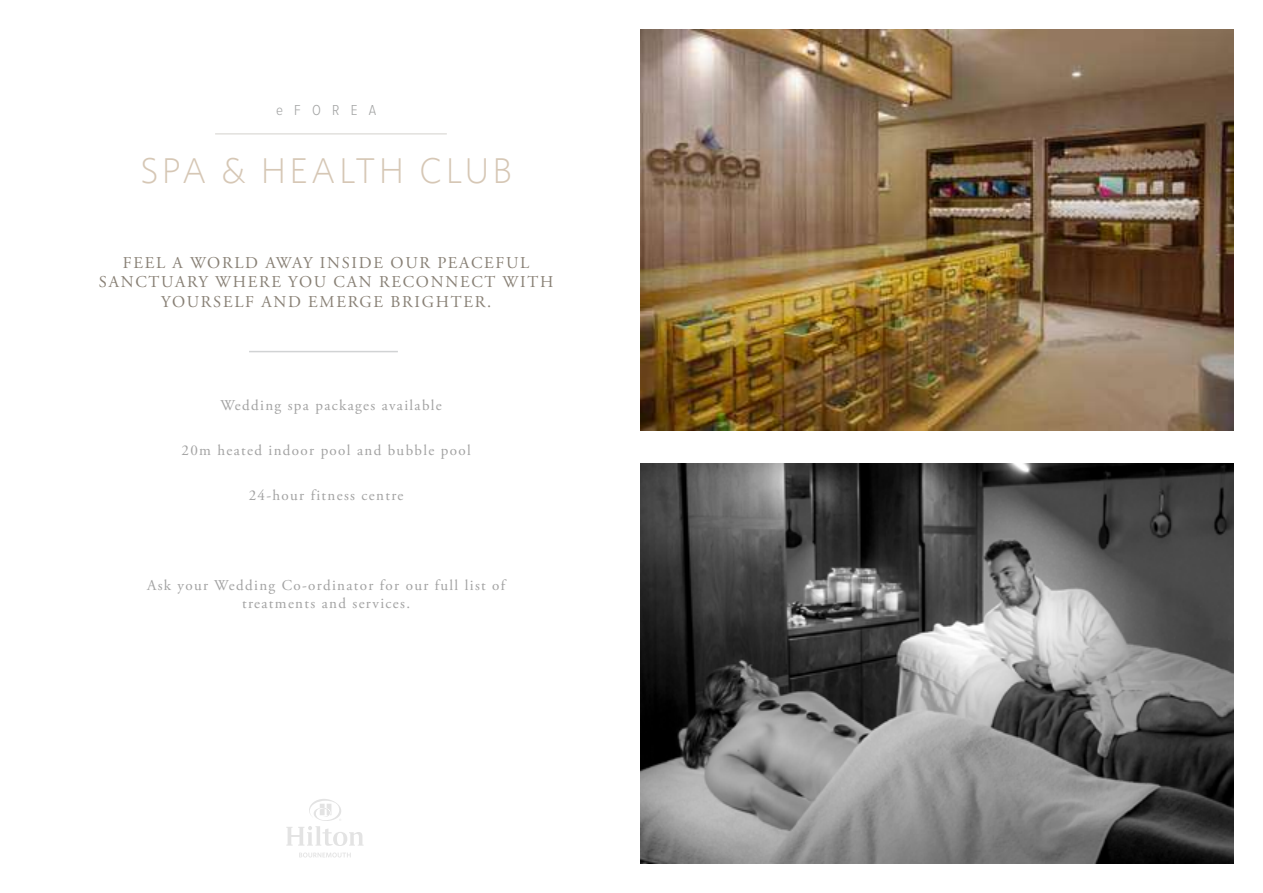
<style>
.page{position:relative;width:1263px;height:893px;background:#fff}
.page>*{position:absolute;margin:0;border:0;box-sizing:border-box;transform-origin:0 0}
.t1{font:300 36px "Whitney";letter-spacing:.09em;color:#d6c7b5}
.t2{font:16.5px/19.8px "Adobe Garamond Pro";letter-spacing:.105em;color:#888075;text-align:center}
.t3{font:15px/18px "Adobe Garamond Pro";letter-spacing:.09em;color:#a2a2a2;text-align:center}
.t4{font:300 15px "Proxima Nova Cond";letter-spacing:.75em;color:#a2a3a3}
</style>
<div class="page">
<img style="left:640px;top:463px;width:593px;height:400px">
<hr style="left:215px;top:133px;width:232px;height:2px;background:#888175">
<hr style="left:249px;top:351px;width:149px;height:1px;background:#d1d3d4">
<svg style="left:286px;top:799px;width:78px;height:47px"></svg>
<svg style="left:299px;top:852px;width:52px;height:5px"></svg>
<img style="left:640px;top:30px;width:593px;height:401px">
<p class="t4" style="left:276px;top:103px;width:102px">eFOREA</p>
<h1 class="t1" style="left:140px;top:149px;width:373px">SPA &amp; HEALTH CLUB</h1>
<p class="t2" style="left:99px;top:253px;width:456px">FEEL A WORLD AWAY INSIDE OUR PEACEFUL<br>SANCTUARY WHERE YOU CAN RECONNECT WITH<br>YOURSELF AND EMERGE BRIGHTER.</p>
<p class="t3" style="left:220px;top:397px;width:223px">Wedding spa packages available</p>
<p class="t3" style="left:181px;top:442px;width:291px">20m heated indoor pool and bubble pool</p>
<p class="t3" style="left:249px;top:487px;width:156px">24-hour fitness centre</p>
<p class="t3" style="left:147px;top:577px;width:360px">Ask your Wedding Co-ordinator for our full list of treatments and services.</p>
</div>
